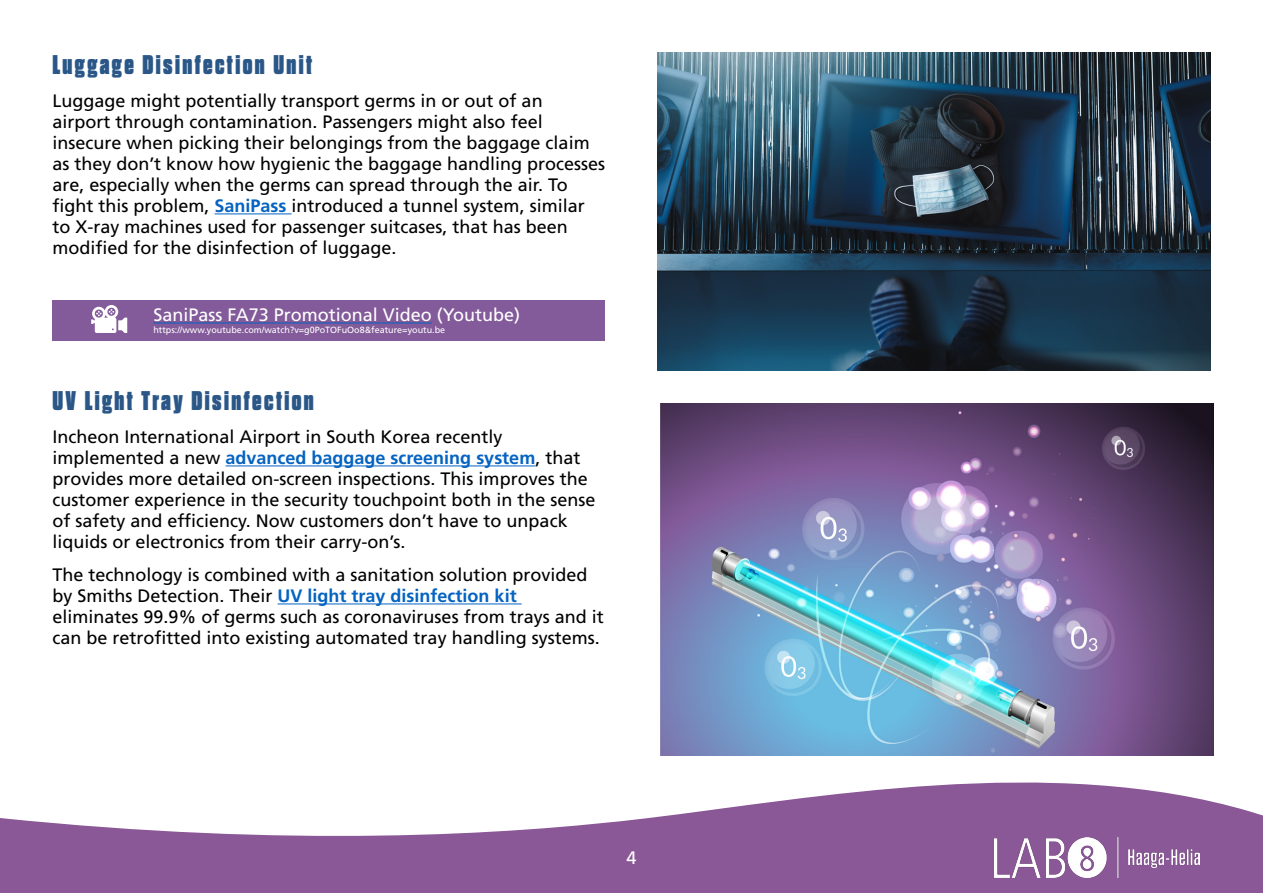
<style>
.page{position:relative;width:1263px;height:893px;background:#fff}
.page>*{position:absolute;margin:0;border:0;box-sizing:border-box;transform-origin:0 0}
.Heading_3{font:800 27px "Dharma Gothic E";letter-spacing:.09em;color:#2a5787}
.t1{font:18px/21px "Frutiger LT Std";color:#000}
.t2{font:18px "Frutiger LT Std";color:#fff}
.t3{font:9px "Frutiger LT Std";color:#fff}
.s1{font-weight:700;color:#0563c1}
</style>
<div class="page">
<svg style="left:0;top:752px;width:1263px;height:141px;fill:#8a5797"></svg>
<img style="left:994px;top:838px;width:206px;height:39px">
<hr style="left:215px;top:213px;width:77px;height:1px;background:#0563c1">
<hr style="left:226px;top:465px;width:309px;height:1px;background:#0563c1">
<hr style="left:278px;top:603px;width:244px;height:1px;background:#0563c1">
<img style="left:658px;top:53px;width:552px;height:318px">
<div style="left:52px;top:300px;width:553px;height:41px;background:#835b9a"></div>
<hr style="left:153px;top:323px;width:279px;height:1px;background:#0563c1">
<svg style="left:91px;top:305px;width:36px;height:28px"></svg>
<img style="left:661px;top:404px;width:552px;height:351px">
<h3 class="Heading_3" style="left:52px;top:51px;width:261px">Luggage Disinfection Unit</h3>
<p class="t1" style="left:52px;top:90px;width:554px">Luggage might potentially transport germs in or out of an airport through contamination. Passengers might also feel insecure when picking their belongings from the baggage claim as they don’t know how hygienic the baggage handling processes are, especially when the germs can spread through the air. To fight this problem, <span class="s1">SaniPass</span> introduced a tunnel system, similar to X-ray machines used for passenger suitcases, that has been modified for the disinfection of luggage.</p>
<p class="t2" style="left:153px;top:304px;width:368px">SaniPass FA73 Promotional Video (Youtube)</p>
<p class="t3" style="left:153px;top:325px;width:293px">https://www.youtube.com/watch?v=g0PoTOFuOo8&amp;feature=youtu.be</p>
<h3 class="Heading_3" style="left:52px;top:387px;width:263px">UV Light Tray Disinfection</h3>
<p class="t1" style="left:52px;top:426px;width:545px">Incheon International Airport in South Korea recently implemented a new <span class="s1">advanced baggage screening system</span>, that provides more detailed on-screen inspections. This improves the customer experience in the security touchpoint both in the sense of safety and efficiency. Now customers don’t have to unpack liquids or electronics from their carry-on’s.</p>
<p class="t1" style="left:52px;top:564px;width:553px">The technology is combined with a sanitation solution provided by Smiths Detection. Their <span class="s1">UV light tray disinfection kit </span>eliminates 99.9% of germs such as coronaviruses from trays and it can be retrofitted into existing automated tray handling systems.</p>
<p class="t2" style="left:626px;top:847px;width:12px">4</p>
</div>
